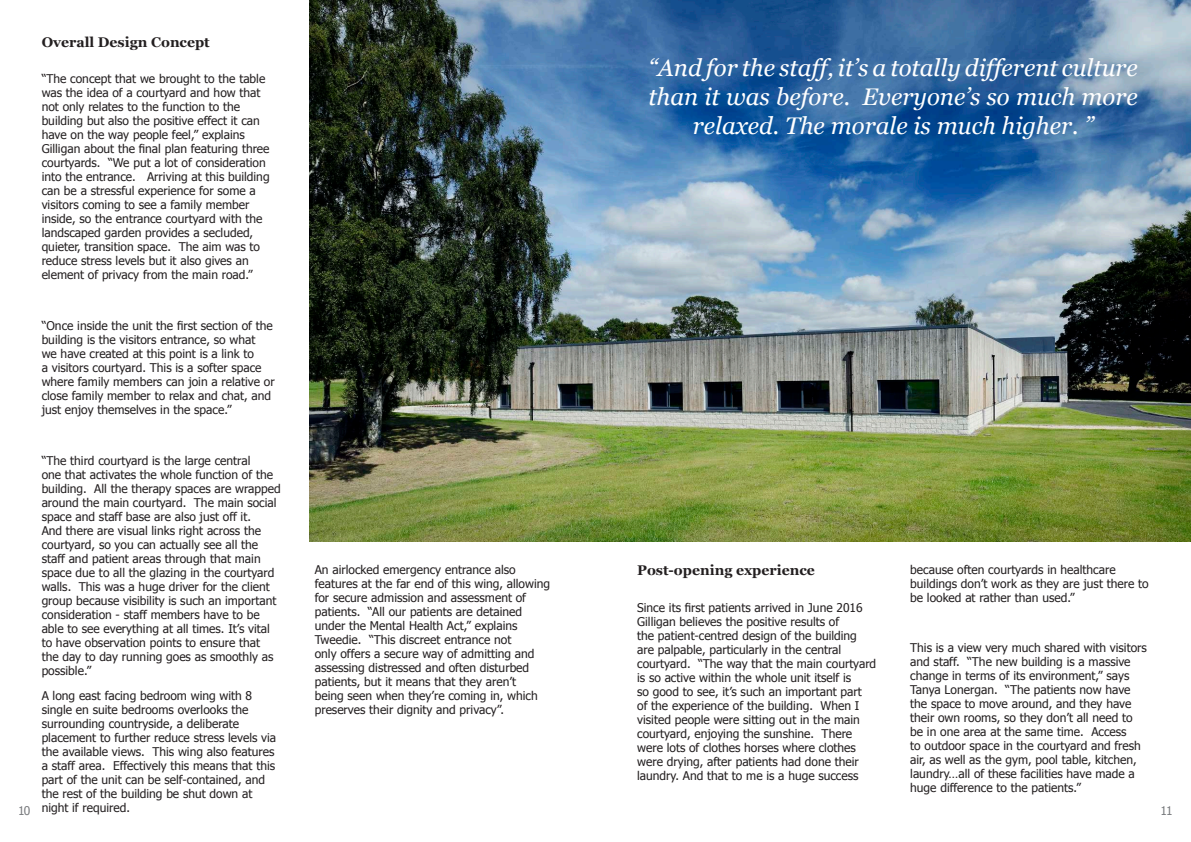
<style>
.page{position:relative;width:1191px;height:842px;background:#fff}
.page>*{position:absolute;margin:0;border:0;box-sizing:border-box;transform-origin:0 0}
.t1{font:italic 24px/28.8px "Georgia";color:#fff;text-align:center}
.t2{font:700 14px "Georgia";color:#231f20}
.t3{font:12px/14px "Tahoma";color:#231f20}
.t4{font:12px "Tahoma";color:#7a7c7f}
</style>
<div class="page">
<img style="left:309px;top:0;width:882px;height:542px">
<p class="t2" style="left:42px;top:34px;width:170px">Overall Design Concept</p>
<p class="t3" style="left:42px;top:72px;width:229px">“The concept that we brought to the table was the idea of a courtyard and how that not only relates to the function to the building but also the positive effect it can have on the way people feel,” explains Gilligan about the final plan featuring three courtyards. “We put a lot of consideration into the entrance. Arriving at this building can be a stressful experience for some a visitors coming to see a family member inside, so the entrance courtyard with the landscaped garden provides a secluded, quieter, transition space. The aim was to reduce stress levels but it also gives an element of privacy from the main road.”</p>
<p class="t3" style="left:42px;top:318px;width:234px">“Once inside the unit the first section of the building is the visitors entrance, so what<br>we have created at this point is a link to<br>a visitors courtyard. This is a softer space where family members can join a relative or close family member to relax and chat, and just enjoy themselves in the space.”</p>
<p class="t3" style="left:42px;top:453px;width:240px">“The third courtyard is the large central<br>one that activates the whole function of the building. All the therapy spaces are wrapped around the main courtyard. The main social space and staff base are also just off it.<br>And there are visual links right across the courtyard, so you can actually see all the staff and patient areas through that main space due to all the glazing in the courtyard walls. This was a huge driver for the client group because visibility is such an important consideration - staff members have to be able to see everything at all times. It’s vital to have observation points to ensure that<br>the day to day running goes as smoothly as possible.”</p>
<p class="t3" style="left:42px;top:688px;width:236px">A long east facing bedroom wing with 8 single en suite bedrooms overlooks the surrounding countryside, a deliberate placement to further reduce stress levels via the available views. This wing also features a staff area. Effectively this means that this part of the unit can be self-contained, and the rest of the building be shut down at night if required.</p>
<h1 class="t1" style="left:648px;top:54px;width:491px">“And for the staff, it’s a totally different culture than it was before. Everyone’s so much more relaxed. The morale is much higher. ”</h1>
<p class="t3" style="left:910px;top:562px;width:240px">because often courtyards in healthcare buildings don’t work as they are just there to be looked at rather than used.”</p>
<p class="t3" style="left:315px;top:562px;width:237px">An airlocked emergency entrance also features at the far end of this wing, allowing for secure admission and assessment of patients. “All our patients are detained under the Mental Health Act,” explains Tweedie. “This discreet entrance not<br>only offers a secure way of admitting and assessing distressed and often disturbed patients, but it means that they aren’t<br>being seen when they’re coming in, which preserves their dignity and privacy”.</p>
<p class="t2" style="left:637px;top:562px;width:179px">Post-opening experience</p>
<p class="t3" style="left:637px;top:600px;width:240px">Since its first patients arrived in June 2016<br>Gilligan believes the positive results of<br>the patient-centred design of the building are palpable, particularly in the central courtyard. “The way that the main courtyard is so active within the whole unit itself is<br>so good to see, it’s such an important part<br>of the experience of the building. When I visited people were sitting out in the main courtyard, enjoying the sunshine. There were lots of clothes horses where clothes were drying, after patients had done their laundry. And that to me is a huge success</p>
<p class="t3" style="left:910px;top:640px;width:238px">This is a view very much shared with visitors and staff. “The new building is a massive change in terms of its environment,” says Tanya Lonergan. “The patients now have the space to move around, and they have their own rooms, so they don’t all need to be in one area at the same time. Access<br>to outdoor space in the courtyard and fresh air, as well as the gym, pool table, kitchen, laundry…all of these facilities have made a huge difference to the patients.”</p>
<p class="t4" style="left:18px;top:803px;width:14px">10</p>
<p class="t4" style="left:1160px;top:803px;width:14px">11</p>
</div>
